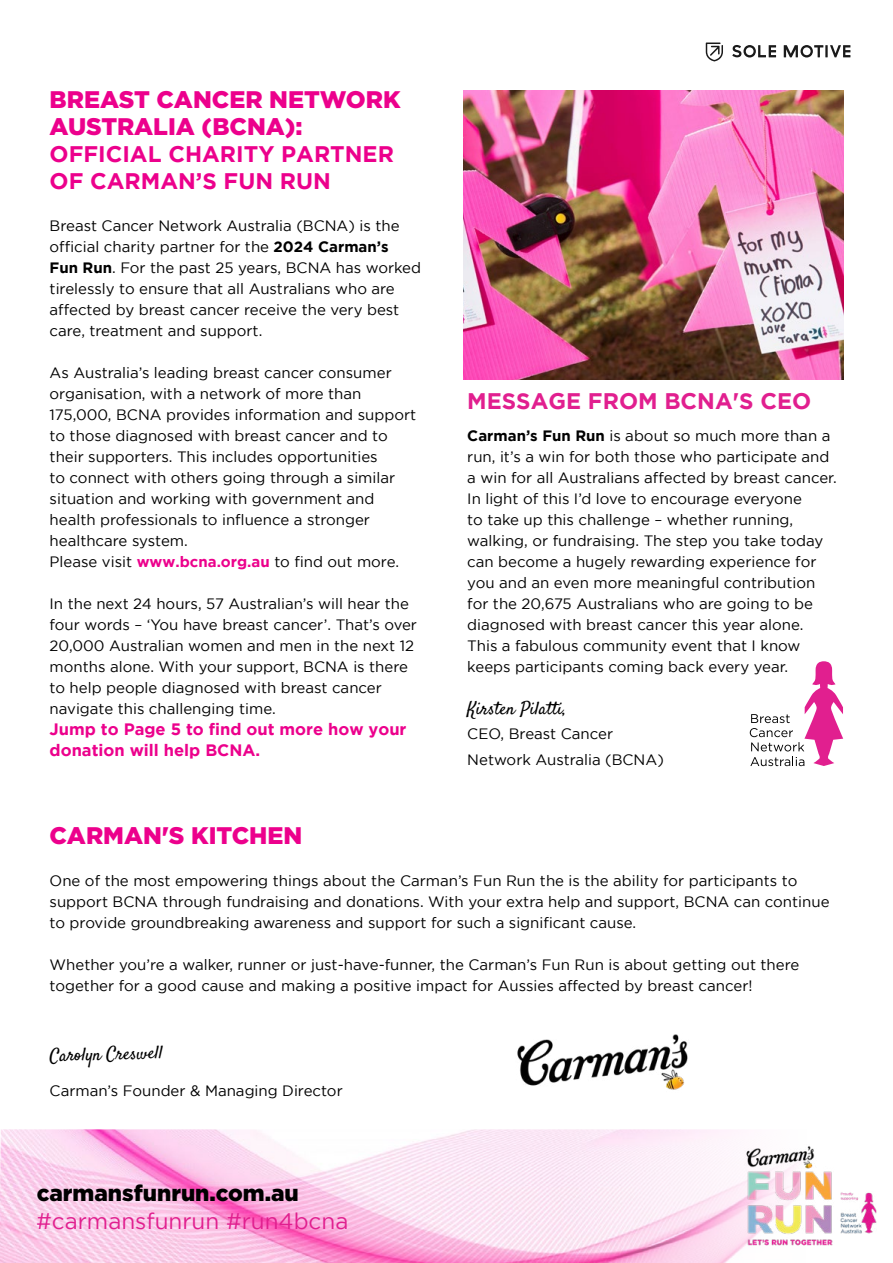
<style>
.page{position:relative;width:893px;height:1263px;background:#fff}
.page>*{position:absolute;margin:0;border:0;box-sizing:border-box;transform-origin:0 0}
.t1{font:900 24px/27px "Gotham";color:#ec008c}
.t2{font:700 22.5px/27px "Gotham";color:#ec008c}
.t3{font:22.5px "Gotham";color:#e11f8f}
.t4{font:900 22.5px "Gotham";color:#000}
.t5{font:700 22.5px "Gotham";color:#e11f8f}
.t6{font:18px "Satisfy";color:#000}
.t7{font:700 16.5px/21px "Gotham";color:#ec008c}
.t8{font:15px/21px "Gotham";color:#000}
.s1{font-weight:700}
.s2{font-weight:700;color:#ec008c}
</style>
<div class="page">
<img style="left:0;top:1129px;width:525px;height:134px">
<svg style="left:525px;top:1129px;width:215px;height:134px;fill:#fce8f6"></svg>
<img style="left:517px;top:1034px;width:171px;height:56px">
<svg style="left:750px;top:661px;width:93px;height:105px"></svg>
<img style="left:463px;top:91px;width:380px;height:289px">
<svg style="left:706px;top:43px;width:17px;height:18px"></svg>
<svg style="left:784px;top:45px;width:66px;height:13px"></svg>
<svg style="left:732px;top:45px;width:44px;height:13px"></svg>
<img style="left:740px;top:1146px;width:137px;height:104px">
<h1 class="t1" style="left:50px;top:86px;width:352px">BREAST CANCER NETWORK<br>AUSTRALIA (BCNA):</h1>
<h2 class="t2" style="left:50px;top:140px;width:346px">OFFICIAL CHARITY PARTNER<br>OF CARMAN’S FUN RUN</h2>
<p class="t8" style="left:50px;top:215px;width:373px">Breast Cancer Network Australia (BCNA) is the official charity partner for the <span class="s1">2024 Carman’s<br>Fun Run</span>. For the past 25 years, BCNA has worked tirelessly to ensure that all Australians who are affected by breast cancer receive the very best care, treatment and support.</p>
<p class="t8" style="left:50px;top:362px;width:368px">As Australia’s leading breast cancer consumer organisation, with a network of more than 175,000, BCNA provides information and support to those diagnosed with breast cancer and to their supporters. This includes opportunities<br>to connect with others going through a similar situation and working with government and health professionals to influence a stronger healthcare system.<br>Please visit <span class="s2">www.bcna.org.au</span> to find out more.</p>
<p class="t8" style="left:50px;top:593px;width:369px">In the next 24 hours, 57 Australian’s will hear the four words – ‘You have breast cancer’. That’s over 20,000 Australian women and men in the next 12 months alone. With your support, BCNA is there to help people diagnosed with breast cancer navigate this challenging time.</p>
<p class="t7" style="left:50px;top:718px;width:358px">Jump to Page 5 to find out more how your donation will help BCNA.</p>
<h2 class="t5" style="left:467px;top:388px;width:345px">MESSAGE FROM BCNA'S CEO</h2>
<p class="t8" style="left:467px;top:425px;width:371px"><span class="s1">Carman’s Fun Run</span> is about so much more than a run, it’s a win for both those who participate and a win for all Australians affected by breast cancer.<br>In light of this I’d love to encourage everyone<br>to take up this challenge – whether running, walking, or fundraising. The step you take today can become a hugely rewarding experience for you and an even more meaningful contribution for the 20,675 Australians who are going to be diagnosed with breast cancer this year alone.<br>This a fabulous community event that I know keeps participants coming back every year.</p>
<p class="t6" style="left:467px;top:697px;width:101px">Kirsten Pilatti,</p>
<p class="t8" style="left:467px;top:721px;width:198px;line-height:25.5px">CEO, Breast Cancer<br>Network Australia (BCNA)</p>
<h1 class="t1" style="left:50px;top:821px;width:254px">CARMAN'S KITCHEN</h1>
<p class="t8" style="left:50px;top:869px;width:781px">One of the most empowering things about the Carman’s Fun Run the is the ability for participants to support BCNA through fundraising and donations. With your extra help and support, BCNA can continue to provide groundbreaking awareness and support for such a significant cause.</p>
<p class="t8" style="left:50px;top:953px;width:751px">Whether you’re a walker, runner or just-have-funner, the Carman’s Fun Run is about getting out there together for a good cause and making a positive impact for Aussies affected by breast cancer!</p>
<p class="t6" style="left:50px;top:1043px;width:115px;rotate:-1deg">Carolyn Creswell</p>
<p class="t8" style="left:50px;top:1079px;width:295px">Carman’s Founder &amp; Managing Director</p>
<h2 class="t4" style="left:37px;top:1180px;width:264px">carmansfunrun.com.au</h2>
<h2 class="t3" style="left:36px;top:1208px;width:314px">#carmansfunrun #run4bcna</h2>
</div>
